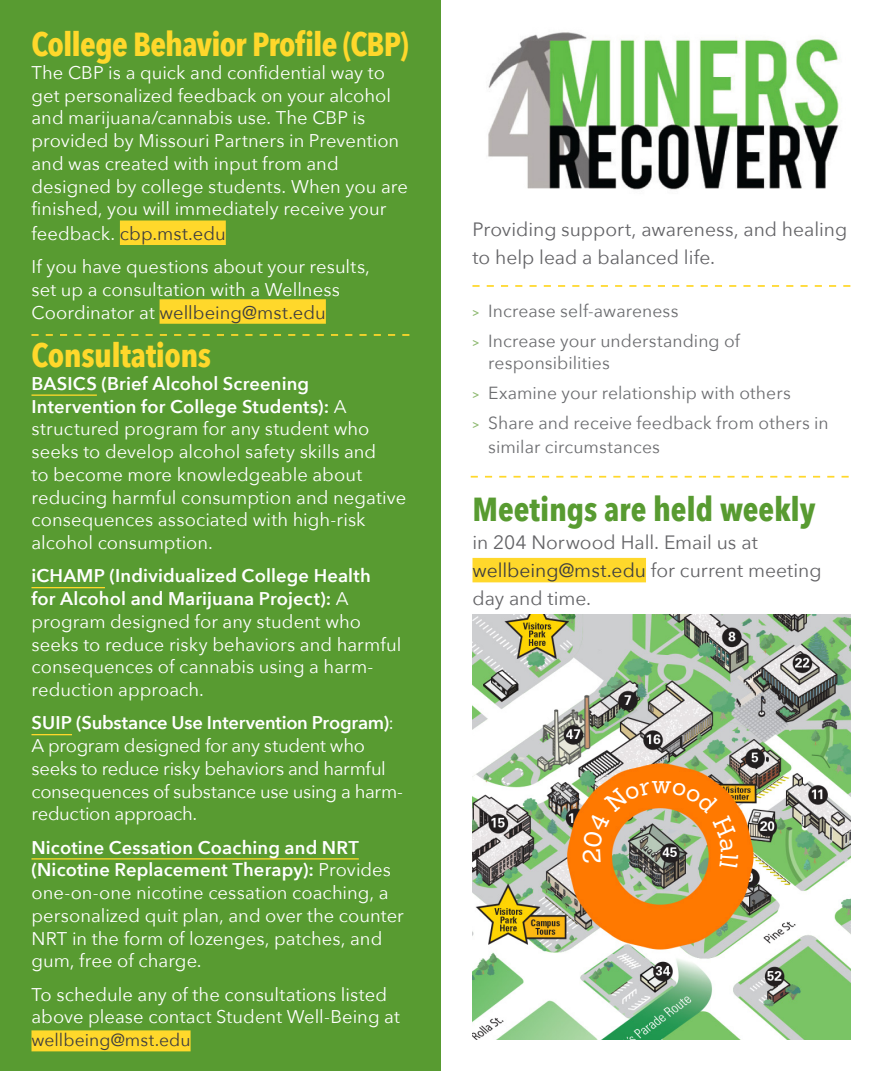
<style>
.page{position:relative;width:882px;height:1071px;background:#fff}
.page>*{position:absolute;margin:0;border:0;box-sizing:border-box;transform-origin:0 0}
.t1{font:700 33.25px "Avenir Next Condensed";letter-spacing:-.025em;color:#ffd82b}
.t2{font:700 33.25px "Avenir Next Condensed";letter-spacing:-.005em;color:#589b31}
.t3{font:19.25px/28px "Avenir Next";color:#636366}
.t4{font:18.38px/22.8px "Avenir Next";color:#fff}
.t5{font:18.38px/22.8px "Avenir Next";letter-spacing:-.02em;color:#fff}
.t6{font:600 18.38px "Avenir Next";letter-spacing:-.01em;color:#fff}
.t7{font:18.38px "Avenir Next";letter-spacing:.005em;color:#3e3e3f}
.t8{font:17.5px/22.8px "Avenir Next";letter-spacing:.005em;color:#6c6d70}
.t9{font:17.5px "Avenir Next";letter-spacing:.005em;color:#3e3e3f}
.s1{color:#fff}
.s2{color:#3e3e3f}
.s3{font-weight:600}
.s4{font-weight:400}
.s5{font-family:"Sanchez";font-size:15.75px;color:#8db96f}
</style>
<div class="page">
<div style="left:0;top:0;width:440px;height:1071px;background:#589b31"></div>
<div style="left:120px;top:220px;width:106px;height:25px;background:#ffd82b"></div>
<div style="left:160px;top:299px;width:166px;height:25px;background:#ffd82b"></div>
<hr style="left:32px;top:394px;width:65px;height:2px;background:#ffd82b">
<hr style="left:32px;top:587px;width:73px;height:1px;background:#ffd82b">
<hr style="left:32px;top:734px;width:40px;height:1px;background:#ffd82b">
<hr style="left:32px;top:858px;width:327px;height:2px;background:#ffd82b">
<div style="left:32px;top:1030px;width:159px;height:21px;background:#ffd82b"></div>
<div style="left:472px;top:558px;width:174px;height:24px;background:#ffd82b"></div>
<img style="left:472px;top:615px;width:378px;height:424px">
<svg style="left:472px;top:285px;width:378px;height:2px"></svg>
<svg style="left:471px;top:476px;width:378px;height:2px"></svg>
<svg style="left:31px;top:334px;width:378px;height:2px"></svg>
<img style="left:488px;top:32px;width:351px;height:158px">
<svg style="left:582px;top:781px;width:156px;height:88px;background:#d48938"></svg>
<p class="t1" style="left:32px;top:24px;width:379px">College Behavior Profile (CBP)</p>
<p class="t4" style="left:32px;top:60px;width:378px">The CBP is a quick and confidential way to get personalized feedback on your alcohol and marijuana/cannabis use. The CBP is provided by Missouri Partners in Prevention and was created with input from and designed by college students. When you are finished, you will immediately receive your</p>
<p class="t7" style="left:32px;top:218px;width:196px"><span class="s1">feedback.</span> cbp.mst.edu</p>
<p class="t4" style="left:32px;top:254px;width:340px">If you have questions about your results, set up a consultation with a Wellness<br>Coordinator at <span class="s2">wellbeing@mst.edu</span></p>
<p class="t1" style="left:32px;top:335px;width:181px">Consultations</p>
<p class="t4" style="left:32px;top:371px;width:376px"><span class="s3">BASICS (Brief Alcohol Screening Intervention for College Students):</span> A structured program for any student who seeks to develop alcohol safety skills and<br>to become more knowledgeable about reducing harmful consumption and negative consequences associated with high-risk alcohol consumption.</p>
<p class="t4" style="left:32px;top:564px;width:371px"><span class="s3">iCHAMP (Individualized College Health<br>for Alcohol and Marijuana Project):</span> A program designed for any student who seeks to reduce risky behaviors and harmful consequences of cannabis using a harm&shy;reduction approach.</p>
<p class="t6" style="left:32px;top:707px;width:364px">SUIP (Substance Use Intervention Program)<span class="s4">:</span></p>
<p class="t5" style="left:32px;top:734px;width:373px">A program designed for any student who seeks to reduce risky behaviors and harmful consequences of substance use using a harm&shy;reduction approach.</p>
<p class="t4" style="left:32px;top:835px;width:374px"><span class="s3">Nicotine Cessation Coaching and NRT (Nicotine Replacement Therapy):</span> Provides one-on-one nicotine cessation coaching, a personalized quit plan, and over the counter NRT in the form of lozenges, patches, and gum, free of charge.</p>
<p class="t4" style="left:32px;top:982px;width:370px">To schedule any of the consultations listed above please contact Student Well-Being at</p>
<p class="t9" style="left:32px;top:1025px;width:161px">wellbeing@mst.edu</p>
<p class="t3" style="left:472px;top:215px;width:376px">Providing support, awareness, and healing to help lead a balanced life.</p>
<p class="t8" style="left:472px;top:299px;width:207px"><span class="s5">&gt;</span> Increase self-awareness</p>
<p class="t8" style="left:488px;top:328px;width:253px;text-indent:-16px"><span class="s5">&gt;</span> Increase your understanding of responsibilities</p>
<p class="t8" style="left:472px;top:381px;width:320px"><span class="s5">&gt;</span> Examine your relationship with others</p>
<p class="t8" style="left:488px;top:410px;width:342px;line-height:24.5px;text-indent:-16px"><span class="s5">&gt;</span> Share and receive feedback from others in similar circumstances</p>
<p class="t2" style="left:472px;top:489px;width:345px">Meetings are held weekly</p>
<p class="t3" style="left:472px;top:528px;width:287px">in 204 Norwood Hall. Email us at</p>
<p class="t3" style="left:472px;top:556px;width:351px"><span class="s2">wellbeing@mst.edu</span> for current meeting day and time.</p>
</div>
